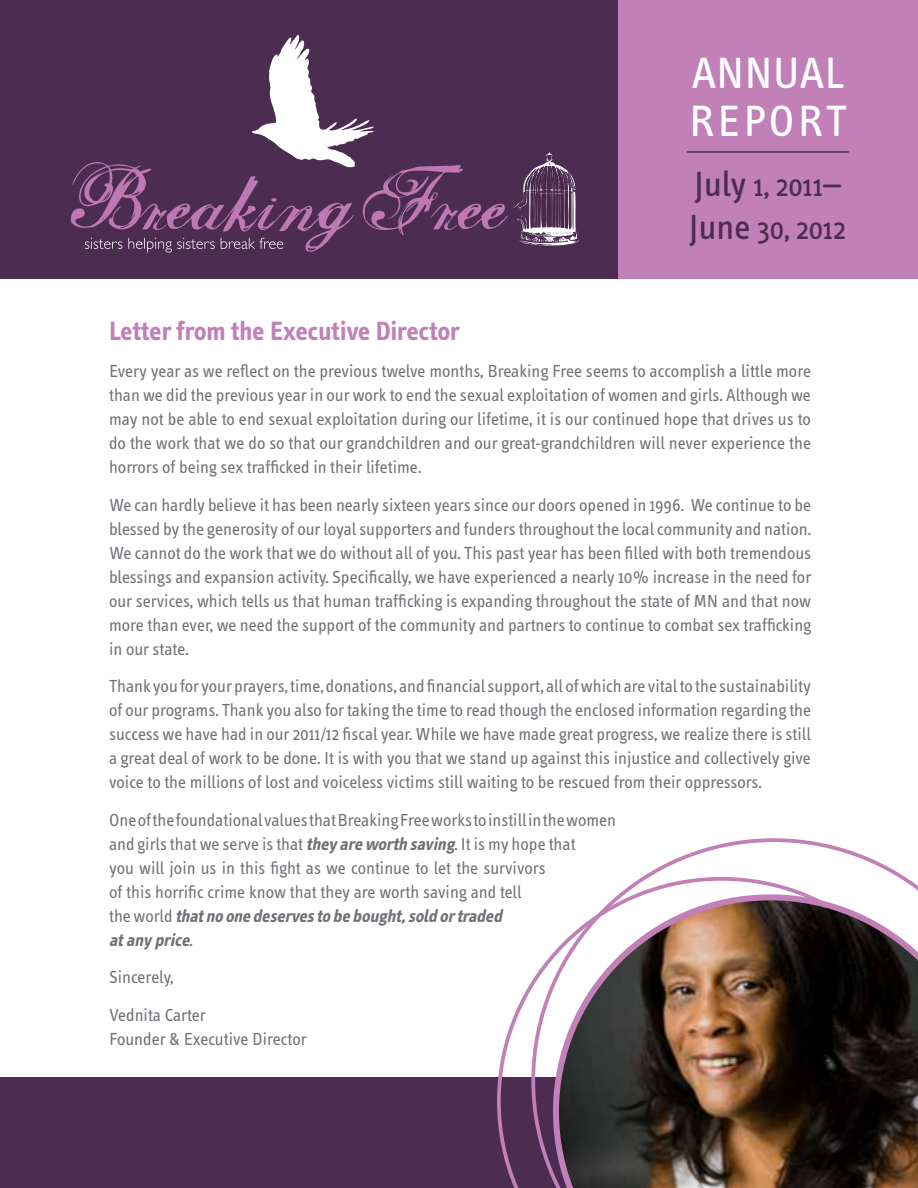
<style>
.page{position:relative;width:918px;height:1188px;background:#fff}
.page>*{position:absolute;margin:0;border:0;box-sizing:border-box;transform-origin:0 0}
.t1{font:45px/48px "Info Text";letter-spacing:.03em;color:#fff}
.t2{font:30px/43.2px "Info Text";letter-spacing:-.005em;color:#4d2c51}
.t3{font:700 27px "Info Text";color:#c180b7}
.t4{font:18px/24px "Info Text";color:#727077;text-align:justify}
.s1{font-size:36px}
.s2{font-weight:700;font-style:italic}
</style>
<div class="page">
<div style="left:0;top:1078px;width:918px;height:110px;background:#4d2c51"></div>
<svg style="left:642px;top:838px;width:263px;height:39px"></svg>
<svg style="left:497px;top:877px;width:421px;height:311px"></svg>
<svg style="left:553px;top:894px;width:365px;height:294px;background:#5e4e45"></svg>
<div style="left:0;top:0;width:918px;height:279px;background:#4d2c51"></div>
<img style="left:71px;top:163px;width:96px;height:67px">
<svg style="left:85px;top:238px;width:198px;height:14px"></svg>
<svg style="left:252px;top:35px;width:122px;height:132px"></svg>
<svg style="left:513px;top:152px;width:66px;height:94px"></svg>
<div style="left:619px;top:0;width:299px;height:279px;background:#c180b7"></div>
<hr style="left:687px;top:151px;width:162px;height:2px;background:#4d2c51">
<h1 class="t1" style="left:689px;top:49px;width:159px">ANNUAL<br>REPORT</h1>
<h2 class="t2" style="left:689px;top:165px;width:158px"><span class="s1">July</span> 1, 2011<span class="s1">–<br>June</span> 30, 2012</h2>
<h3 class="t3" style="left:109px;top:315px;width:352px">Letter from the Executive Director</h3>
<p class="t4" style="left:109px;top:360px;width:704px">Every year as we reflect on the previous twelve months, Breaking Free seems to accomplish a little more than we did the previous year in our work to end the sexual exploitation of women and girls. Although we may not be able to end sexual exploitation during our lifetime, it is our continued hope that drives us to do the work that we do so that our grandchildren and our great-grandchildren will never experience the horrors of being sex trafficked in their lifetime.</p>
<p class="t4" style="left:109px;top:493px;width:704px">We can hardly believe it has been nearly sixteen years since our doors opened in 1996. We continue to be blessed by the generosity of our loyal supporters and funders throughout the local community and nation.<br>We cannot do the work that we do without all of you. This past year has been filled with both tremendous blessings and expansion activity. Specifically, we have experienced a nearly 10% increase in the need for our services, which tells us that human trafficking is expanding throughout the state of MN and that now more than ever, we need the support of the community and partners to continue to combat sex trafficking in our state.</p>
<p class="t4" style="left:109px;top:674px;width:704px">Thank you for your prayers, time, donations, and financial support, all of which are vital to the sustainability of our programs. Thank you also for taking the time to read though the enclosed information regarding the success we have had in our 2011/12 fiscal year. While we have made great progress, we realize there is still a great deal of work to be done. It is with you that we stand up against this injustice and collectively give voice to the millions of lost and voiceless victims still waiting to be rescued from their oppressors.</p>
<p class="t4" style="left:109px;top:808px;width:509px;text-align:left">One of the foundational values that Breaking Free works to instill in the women and girls that we serve is that <span class="s2">they are worth saving</span>. It is my hope that<br>you will join us in this fight as we continue to let the survivors<br>of this horrific crime know that they are worth saving and tell<br>t h e w o r l d <span class="s2">thatno one deservesto be bought,sold ortraded<br>atany price</span>.</p>
<p class="t4" style="left:109px;top:959px;width:98px;line-height:37.5px">Sincerely,<br>Vednita Carter</p>
<p class="t4" style="left:109px;top:1027px;width:199px">Founder &amp; Executive Director</p>
</div>
